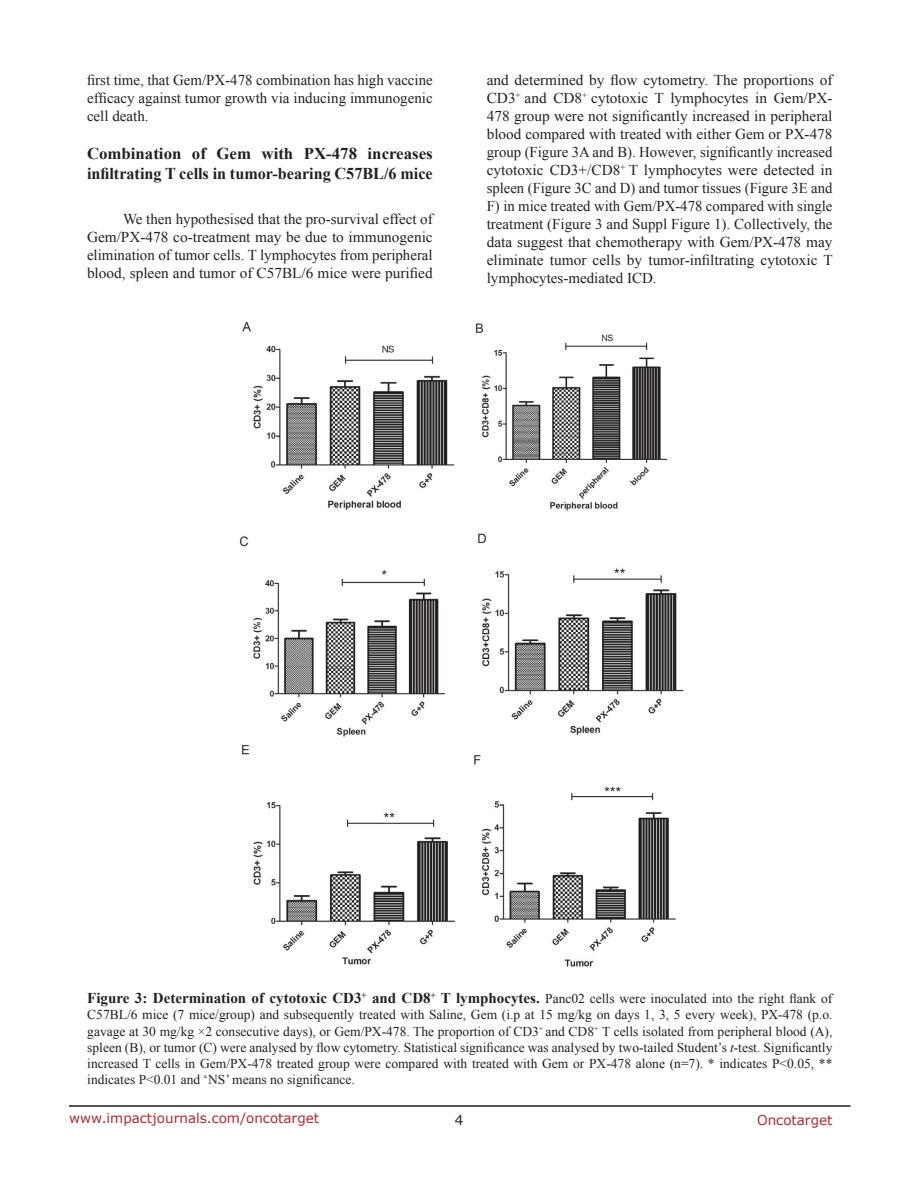
<style>
.page{position:relative;width:918px;height:1188px;background:#fff}
.page>*{position:absolute;margin:0;border:0;box-sizing:border-box;transform-origin:0 0}
.SubHeading{font:700 16.5px/19.8px "Times New Roman";color:#221f22}
.BodyText{font:15px/18px "Times New Roman";color:#221f22;text-align:justify}
.FigureText{font:700 15px "Times New Roman";color:#221f22}
.FigureText-2{font:13.5px/16.2px "Times New Roman";color:#221f22;text-align:justify}
.t1{font:13.5px "Verdana";color:#ac2b31}
.t2{font:13.5px "Verdana";color:#221f22}
.s1{font-weight:400;font-size:13.5px}
.s2{font-style:italic}
</style>
<div class="page">
<hr style="left:69px;top:1105px;width:781px;height:2px;background:#231f20">
<img style="left:239px;top:321px;width:445px;height:646px">
<p class="BodyText" style="left:87px;top:71px;width:347px">first time, that Gem/PX-478 combination has high vaccine efficacy against tumor growth via inducing immunogenic cell death.</p>
<p class="SubHeading" style="left:87px;top:143px;width:347px">Combination of Gem with PX-478 increases infiltrating T cells in tumor-bearing C57BL/6 mice</p>
<p class="BodyText" style="left:87px;top:210px;width:347px;text-indent:36px">We then hypothesised that the pro-survival effect of Gem/PX-478 co-treatment may be due to immunogenic elimination of tumor cells. T lymphocytes from peripheral blood, spleen and tumor of C57BL/6 mice were purified</p>
<p class="BodyText" style="left:487px;top:71px;width:348px">and determined by flow cytometry. The proportions of CD3<sup>+</sup> and CD8<sup>+</sup> cytotoxic T lymphocytes in Gem/PX-478 group were not significantly increased in peripheral blood compared with treated with either Gem or PX-478 group (Figure 3A and B). However, significantly increased cytotoxic CD3+/CD8<sup>+</sup> T lymphocytes were detected in spleen (Figure 3C and D) and tumor tissues (Figure 3E and F) in mice treated with Gem/PX-478 compared with single treatment (Figure 3 and Suppl Figure 1). Collectively, the data suggest that chemotherapy with Gem/PX-478 may eliminate tumor cells by tumor-infiltrating cytotoxic T lymphocytes-mediated ICD.</p>
<p class="FigureText" style="left:87px;top:988px;width:747px">Figure 3: Determination of cytotoxic CD3<sup>+</sup> and CD8<sup>+</sup> T lymphocytes. <span class="s1">Panc02 cells were inoculated into the right flank of</span></p>
<p class="FigureText-2" style="left:87px;top:1007px;width:747px">C57BL/6 mice (7 mice/group) and subsequently treated with Saline, Gem (i.p at 15 mg/kg on days 1, 3, 5 every week), PX-478 (p.o. gavage at 30 mg/kg ×2 consecutive days), or Gem/PX-478. The proportion of CD3<sup>+</sup> and CD8<sup>+</sup> T cells isolated from peripheral blood (A), spleen (B), or tumor (C) were analysed by flow cytometry. Statistical significance was analysed by two-tailed Student’s <span class="s2">t</span>-test. Significantly increased T cells in Gem/PX-478 treated group were compared with treated with Gem or PX-478 alone (n=7). * indicates P&lt;0.05, ** indicates P&lt;0.01 and ‘NS’ means no significance.</p>
<p class="t1" style="left:69px;top:1109px;width:252px">www.impactjournals.com/oncotarget</p>
<p class="t2" style="left:455px;top:1111px;width:10px">4</p>
<p class="t1" style="left:757px;top:1111px;width:77px">Oncotarget</p>
</div>
